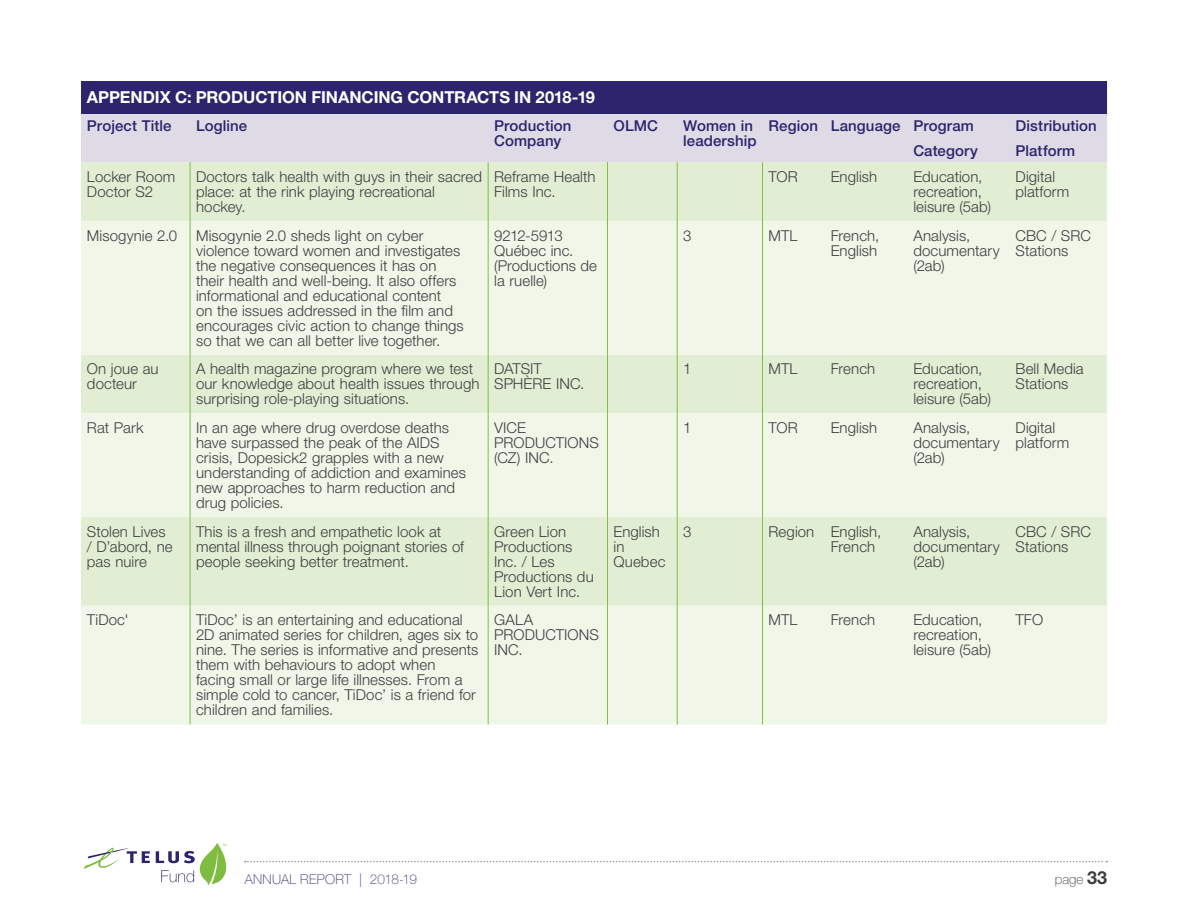
<style>
.page{position:relative;width:1188px;height:918px;background:#fff}
.page>*{position:absolute;margin:0;border:0;box-sizing:border-box;transform-origin:0 0}
.Subhead_Level_1{font:700 16.5px "Helvetica Neue LT Std";letter-spacing:-.005em;color:#fff}
.Table_Contracts_Body{font:300 15px/15px "Helvetica Neue LT Std";letter-spacing:.005em;color:#3e3e3f}
.Table_Contracts_Colu{font:500 15px/15px "Helvetica Neue LT Std";letter-spacing:.005em;color:#2c246c}
.t1{font:100 13.5px "Helvetica Neue LT Std";letter-spacing:.02em;color:#3c3375}
.t2{font:100 13.5px "Helvetica Neue LT Std";color:#3e3e3f}
.s1{font-weight:700;font-size:18px}
</style>
<div class="page">
<svg style="left:245px;top:861px;width:862px;height:1px"></svg>
<svg style="left:84px;top:848px;width:66px;height:21px"></svg>
<svg style="left:156px;top:843px;width:71px;height:43px"></svg>
<div style="left:81px;top:81px;width:1026px;height:33px;background:#2c246c"></div>
<div style="left:81px;top:114px;width:1026px;height:48px;background:#dedbe7"></div>
<div style="left:81px;top:162px;width:1026px;height:59px;background:#e2eed3"></div>
<svg style="left:81px;top:221px;width:1026px;height:503px;background:#ebf3e1"></svg>
<hr style="left:190px;top:162px;width:1px;height:59px;background:#7fbd41">
<hr style="left:488px;top:162px;width:1px;height:59px;background:#7fbd41">
<hr style="left:607px;top:162px;width:1px;height:59px;background:#7fbd41">
<hr style="left:677px;top:162px;width:1px;height:59px;background:#7fbd41">
<hr style="left:762px;top:162px;width:1px;height:59px;background:#7fbd41">
<hr style="left:190px;top:221px;width:1px;height:134px;background:#7fbd41">
<hr style="left:488px;top:221px;width:1px;height:134px;background:#7fbd41">
<hr style="left:607px;top:221px;width:1px;height:134px;background:#7fbd41">
<hr style="left:677px;top:221px;width:1px;height:134px;background:#7fbd41">
<hr style="left:762px;top:221px;width:1px;height:134px;background:#7fbd41">
<hr style="left:190px;top:355px;width:1px;height:58px;background:#7fbd41">
<hr style="left:488px;top:355px;width:1px;height:58px;background:#7fbd41">
<hr style="left:607px;top:355px;width:1px;height:58px;background:#7fbd41">
<hr style="left:677px;top:355px;width:1px;height:58px;background:#7fbd41">
<hr style="left:762px;top:355px;width:1px;height:58px;background:#7fbd41">
<hr style="left:190px;top:413px;width:1px;height:104px;background:#7fbd41">
<hr style="left:488px;top:413px;width:1px;height:104px;background:#7fbd41">
<hr style="left:607px;top:413px;width:1px;height:104px;background:#7fbd41">
<hr style="left:677px;top:413px;width:1px;height:104px;background:#7fbd41">
<hr style="left:762px;top:413px;width:1px;height:104px;background:#7fbd41">
<hr style="left:190px;top:517px;width:1px;height:89px;background:#7fbd41">
<hr style="left:488px;top:517px;width:1px;height:89px;background:#7fbd41">
<hr style="left:607px;top:517px;width:1px;height:89px;background:#7fbd41">
<hr style="left:677px;top:517px;width:1px;height:89px;background:#7fbd41">
<hr style="left:762px;top:517px;width:1px;height:89px;background:#7fbd41">
<hr style="left:190px;top:606px;width:1px;height:118px;background:#7fbd41">
<hr style="left:488px;top:606px;width:1px;height:118px;background:#7fbd41">
<hr style="left:607px;top:606px;width:1px;height:118px;background:#7fbd41">
<hr style="left:677px;top:606px;width:1px;height:118px;background:#7fbd41">
<hr style="left:762px;top:606px;width:1px;height:118px;background:#7fbd41">
<p class="Subhead_Level_1" style="left:87px;top:87px;width:510px">APPENDIX C: PRODUCTION FINANCING CONTRACTS IN 2018-19</p>
<p class="Table_Contracts_Colu" style="left:87px;top:118px;width:86px">Project Title</p>
<p class="Table_Contracts_Colu" style="left:196px;top:118px;width:53px">Logline</p>
<p class="Table_Contracts_Colu" style="left:494px;top:118px;width:79px">Production<br>Company</p>
<p class="Table_Contracts_Colu" style="left:613px;top:118px;width:46px">OLMC</p>
<p class="Table_Contracts_Colu" style="left:683px;top:118px;width:75px">Women in leadership</p>
<p class="Table_Contracts_Colu" style="left:769px;top:118px;width:51px">Region</p>
<p class="Table_Contracts_Colu" style="left:831px;top:118px;width:71px">Language</p>
<p class="Table_Contracts_Colu" style="left:913px;top:112px;width:66px;line-height:25.5px">Program<br>Category</p>
<p class="Table_Contracts_Colu" style="left:1016px;top:112px;width:83px;line-height:25.5px">Distribution<br>Platform</p>
<p class="Table_Contracts_Body" style="left:87px;top:169px;width:90px">Locker Room<br>Doctor S2</p>
<p class="Table_Contracts_Body" style="left:196px;top:169px;width:288px">Doctors talk health with guys in their sacred place: at the rink playing recreational hockey.</p>
<p class="Table_Contracts_Body" style="left:494px;top:169px;width:103px">Reframe Health<br>Films Inc.</p>
<p class="Table_Contracts_Body" style="left:769px;top:169px;width:31px">TOR</p>
<p class="Table_Contracts_Body" style="left:831px;top:169px;width:48px">English</p>
<p class="Table_Contracts_Body" style="left:913px;top:169px;width:79px">Education, recreation, leisure (5ab)</p>
<p class="Table_Contracts_Body" style="left:1016px;top:169px;width:55px">Digital platform</p>
<p class="Table_Contracts_Body" style="left:87px;top:227px;width:92px">Misogynie 2.0</p>
<p class="Table_Contracts_Body" style="left:196px;top:227px;width:269px">Misogynie 2.0 sheds light on cyber violence toward women and investigates the negative consequences it has on their health and well-being. It also offers informational and educational content<br>on the issues addressed in the film and encourages civic action to change things so that we can all better live together.</p>
<p class="Table_Contracts_Body" style="left:494px;top:227px;width:104px">9212-5913<br>Québec inc. (Productions de la ruelle)</p>
<p class="Table_Contracts_Body" style="left:683px;top:227px;width:10px">3</p>
<p class="Table_Contracts_Body" style="left:769px;top:227px;width:31px">MTL</p>
<p class="Table_Contracts_Body" style="left:831px;top:227px;width:50px">French,<br>English</p>
<p class="Table_Contracts_Body" style="left:913px;top:227px;width:88px">Analysis, documentary (2ab)</p>
<p class="Table_Contracts_Body" style="left:1016px;top:227px;width:77px">CBC / SRC<br>Stations</p>
<p class="Table_Contracts_Body" style="left:87px;top:361px;width:73px">On joue au docteur</p>
<p class="Table_Contracts_Body" style="left:196px;top:361px;width:285px">A health magazine program where we test our knowledge about health issues through surprising role-playing situations.</p>
<p class="Table_Contracts_Body" style="left:494px;top:361px;width:92px">DATSIT<br>SPHÈRE INC.</p>
<p class="Table_Contracts_Body" style="left:683px;top:361px;width:10px">1</p>
<p class="Table_Contracts_Body" style="left:769px;top:361px;width:31px">MTL</p>
<p class="Table_Contracts_Body" style="left:831px;top:361px;width:46px">French</p>
<p class="Table_Contracts_Body" style="left:913px;top:361px;width:79px">Education, recreation, leisure (5ab)</p>
<p class="Table_Contracts_Body" style="left:1016px;top:361px;width:70px">Bell Media<br>Stations</p>
<p class="Table_Contracts_Body" style="left:87px;top:420px;width:58px">Rat Park</p>
<p class="Table_Contracts_Body" style="left:196px;top:420px;width:272px">In an age where drug overdose deaths have surpassed the peak of the AIDS crisis, Dopesick2 grapples with a new understanding of addiction and examines new approaches to harm reduction and drug policies.</p>
<p class="Table_Contracts_Body" style="left:494px;top:420px;width:106px">VICE<br>PRODUCTIONS (CZ) INC.</p>
<p class="Table_Contracts_Body" style="left:683px;top:420px;width:10px">1</p>
<p class="Table_Contracts_Body" style="left:769px;top:420px;width:31px">TOR</p>
<p class="Table_Contracts_Body" style="left:831px;top:420px;width:48px">English</p>
<p class="Table_Contracts_Body" style="left:913px;top:420px;width:88px">Analysis, documentary (2ab)</p>
<p class="Table_Contracts_Body" style="left:1016px;top:420px;width:55px">Digital platform</p>
<p class="Table_Contracts_Body" style="left:87px;top:524px;width:87px">Stolen Lives / D’abord, ne pas nuire</p>
<p class="Table_Contracts_Body" style="left:196px;top:524px;width:270px">This is a fresh and empathetic look at mental illness through poignant stories of people seeking better treatment.</p>
<p class="Table_Contracts_Body" style="left:494px;top:524px;width:101px">Green Lion<br>Productions<br>Inc. / Les<br>Productions du<br>Lion Vert Inc.</p>
<p class="Table_Contracts_Body" style="left:613px;top:524px;width:53px">English in<br>Quebec</p>
<p class="Table_Contracts_Body" style="left:683px;top:524px;width:10px">3</p>
<p class="Table_Contracts_Body" style="left:769px;top:524px;width:47px">Region</p>
<p class="Table_Contracts_Body" style="left:831px;top:524px;width:52px">English,<br>French</p>
<p class="Table_Contracts_Body" style="left:913px;top:524px;width:88px">Analysis, documentary (2ab)</p>
<p class="Table_Contracts_Body" style="left:1016px;top:524px;width:77px">CBC / SRC<br>Stations</p>
<p class="Table_Contracts_Body" style="left:87px;top:612px;width:43px">TiDoc'</p>
<p class="Table_Contracts_Body" style="left:196px;top:612px;width:284px">TiDoc’ is an entertaining and educational 2D animated series for children, ages six to nine. The series is informative and presents them with behaviours to adopt when<br>facing small or large life illnesses. From a simple cold to cancer, TiDoc’ is a friend for children and families.</p>
<p class="Table_Contracts_Body" style="left:494px;top:612px;width:106px">GALA<br>PRODUCTIONS<br>INC.</p>
<p class="Table_Contracts_Body" style="left:769px;top:612px;width:31px">MTL</p>
<p class="Table_Contracts_Body" style="left:831px;top:612px;width:46px">French</p>
<p class="Table_Contracts_Body" style="left:913px;top:612px;width:79px">Education, recreation, leisure (5ab)</p>
<p class="Table_Contracts_Body" style="left:1016px;top:612px;width:29px">TFO</p>
<p class="t1" style="left:245px;top:871px;width:174px">ANNUAL REPORT | 2018-19</p>
<p class="t2" style="left:1055px;top:871px;width:54px">page <span class="s1">33</span></p>
</div>
